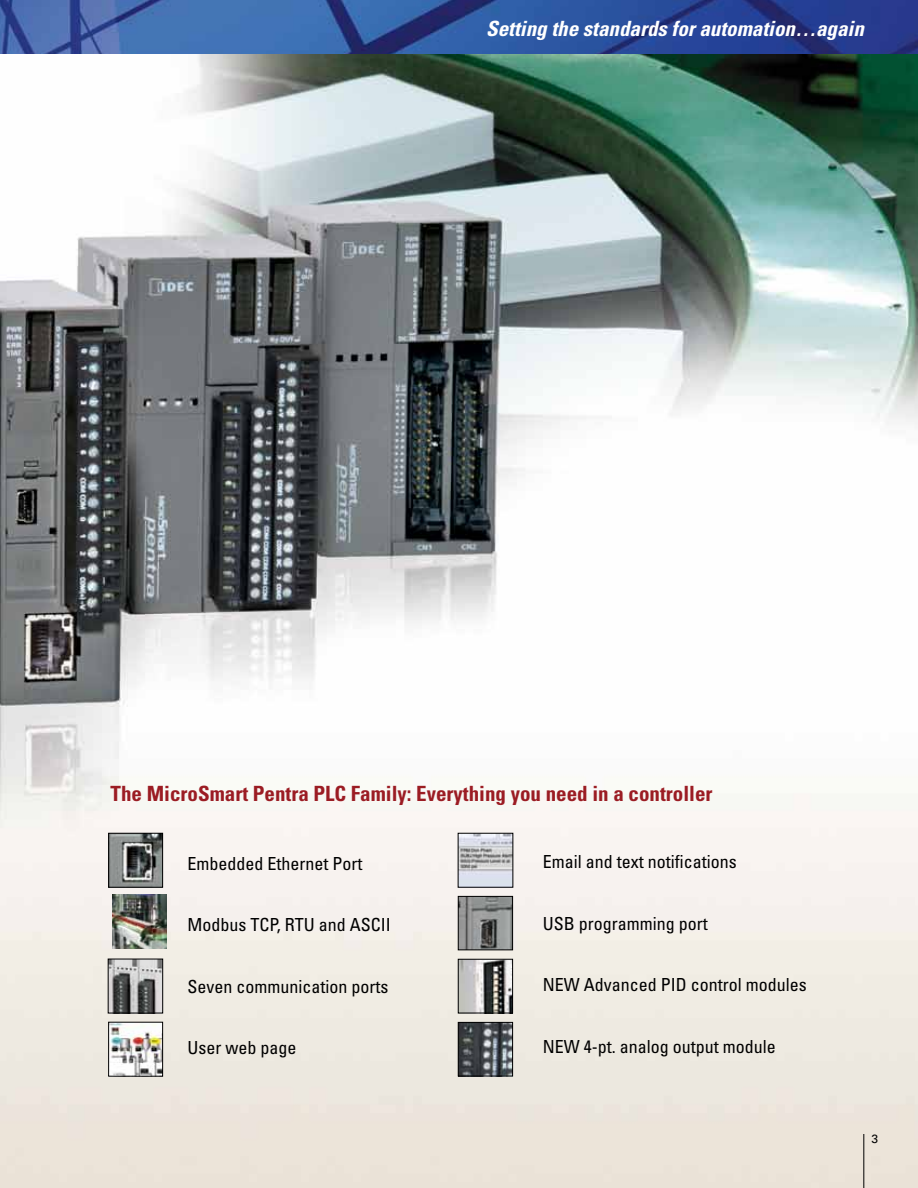
<style>
.page{position:relative;width:918px;height:1188px;background:#fff}
.page>*{position:absolute;margin:0;border:0;box-sizing:border-box;transform-origin:0 0}
.t1{font:700 condensed 21px "Univers LT Std";color:#9b1c23}
.t2{font:italic 700 condensed 21px "Univers LT Std";color:#fff}
.t3{font:condensed 18px "Univers LT Std";color:#000}
.t4{font:12px "Univers LT Std";color:#000}
</style>
<div class="page">
<img style="left:0;top:54px;width:918px;height:1134px">
<img style="left:0;top:0;width:918px;height:54px">
<hr style="left:863px;top:1134px;width:1px;height:54px;background:#000">
<img style="left:110px;top:961px;width:51px;height:50px">
<div style="left:108px;top:959px;width:55px;height:54px;border:1px solid #000"></div>
<img style="left:460px;top:898px;width:51px;height:50px">
<div style="left:458px;top:896px;width:55px;height:54px;border:1px solid #000"></div>
<img style="left:112px;top:895px;width:54px;height:54px">
<img style="left:110px;top:835px;width:51px;height:50px">
<div style="left:108px;top:833px;width:55px;height:54px;border:1px solid #000"></div>
<img style="left:460px;top:835px;width:51px;height:50px">
<img style="left:110px;top:1024px;width:51px;height:50px">
<div style="left:108px;top:1022px;width:55px;height:54px;border:1px solid #000"></div>
<img style="left:460px;top:961px;width:51px;height:50px">
<div style="left:458px;top:959px;width:55px;height:54px;border:1px solid #000"></div>
<img style="left:460px;top:1024px;width:51px;height:50px">
<div style="left:458px;top:1022px;width:55px;height:54px;border:1px solid #000"></div>
<p class="t2" style="left:486px;top:16px;width:379px">Setting the standards for automation…again</p>
<p class="t1" style="left:111px;top:781px;width:603px">The MicroSmart Pentra PLC Family: Everything you need in a controller</p>
<p class="t3" style="left:187px;top:852px;width:176px">Embedded Ethernet Port</p>
<p class="t3" style="left:543px;top:850px;width:195px">Email and text notifications</p>
<p class="t3" style="left:187px;top:913px;width:205px">Modbus TCP, RTU and ASCII</p>
<p class="t3" style="left:543px;top:912px;width:166px">USB programming port</p>
<p class="t3" style="left:187px;top:975px;width:202px">Seven communication ports</p>
<p class="t3" style="left:543px;top:973px;width:265px">NEW Advanced PID control modules</p>
<p class="t3" style="left:187px;top:1036px;width:110px">User web page</p>
<p class="t3" style="left:543px;top:1035px;width:234px">NEW 4-pt. analog output module</p>
<p class="t4" style="left:871px;top:1131px;width:8px">3</p>
</div>
